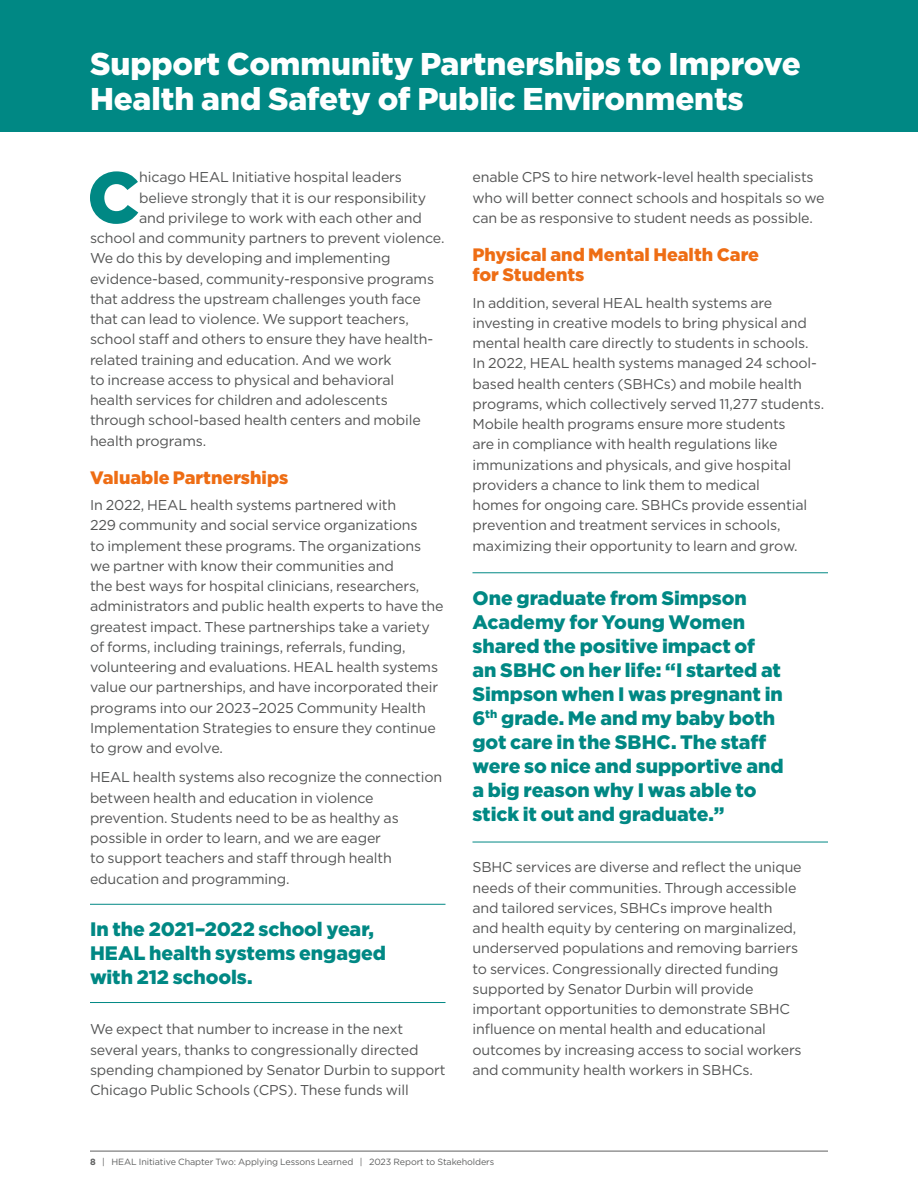
<style>
.page{position:relative;width:918px;height:1188px;background:#fff}
.page>*{position:absolute;margin:0;border:0;box-sizing:border-box;transform-origin:0 0}
.Body_reg{font:900 72.15px "Gotham";color:#008884}
.Headline_A{font:900 31.5px/34.5px "Gotham";letter-spacing:-.005em;color:#fff}
.Body_CALLOUT{font:900 19.5px/24px "Gotham";letter-spacing:-.005em;color:#008884}
.Subhead_1{font:900 18px/20.2px "Gotham";color:#ee6d14}
.Body_reg-2{font:14.25px/20.2px "Gotham";letter-spacing:-.01em;color:#535454}
.t1{font:9px "Gotham";letter-spacing:-.01em;color:#5f6060}
.s1{font-weight:700}
</style>
<div class="page">
<hr style="left:90px;top:1151px;width:738px;height:1px;background:#5f6060">
<div style="left:0;top:0;width:918px;height:132px;background:#008884"></div>
<hr style="left:90px;top:904px;width:356px;height:1px;background:#008884">
<hr style="left:90px;top:1002px;width:356px;height:1px;background:#008884">
<hr style="left:472px;top:572px;width:356px;height:1px;background:#008884">
<hr style="left:472px;top:842px;width:356px;height:1px;background:#008884">
<p class="Headline_A" style="left:90px;top:47px;width:712px">Support Community Partnerships to Improve<br>Health and Safety of Public Environments</p>
<p class="Body_reg" style="left:87px;top:148px;width:54px">C</p>
<p class="Body_reg-2" style="left:139px;top:167px;width:264px">hicago HEAL Initiative hospital leaders</p>
<p class="Body_reg-2" style="left:139px;top:187px;width:289px">believe strongly that it is our responsibility</p>
<p class="Body_reg-2" style="left:139px;top:207px;width:284px">and privilege to work with each other and</p>
<p class="Body_reg-2" style="left:90px;top:228px;width:356px">school and community partners to prevent violence.</p>
<p class="Body_reg-2" style="left:90px;top:248px;width:302px">We do this by developing and implementing</p>
<p class="Body_reg-2" style="left:90px;top:268px;width:346px">evidence-based, community-responsive programs</p>
<p class="Body_reg-2" style="left:90px;top:288px;width:332px">that address the upstream challenges youth face</p>
<p class="Body_reg-2" style="left:90px;top:309px;width:320px">that can lead to violence. We support teachers,</p>
<p class="Body_reg-2" style="left:90px;top:329px;width:345px">school staff and others to ensure they have health-</p>
<p class="Body_reg-2" style="left:90px;top:349px;width:303px">related training and education. And we work</p>
<p class="Body_reg-2" style="left:90px;top:369px;width:306px">to increase access to physical and behavioral</p>
<p class="Body_reg-2" style="left:90px;top:390px;width:299px">health services for children and adolescents</p>
<p class="Body_reg-2" style="left:90px;top:410px;width:332px">through school-based health centers and mobile</p>
<p class="Body_reg-2" style="left:90px;top:430px;width:118px">health programs.</p>
<p class="Subhead_1" style="left:90px;top:467px;width:200px">Valuable Partnerships</p>
<p class="Body_reg-2" style="left:90px;top:495px;width:355px">In 2022, HEAL health systems partnered with<br>229 community and social service organizations<br>to implement these programs. The organizations we partner with know their communities and<br>the best ways for hospital clinicians, researchers, administrators and public health experts to have the greatest impact. These partnerships take a variety of forms, including trainings, referrals, funding, volunteering and evaluations. HEAL health systems value our partnerships, and have incorporated their programs into our 2023–2025 Community Health Implementation Strategies to ensure they continue to grow and evolve.</p>
<p class="Body_reg-2" style="left:90px;top:767px;width:354px">HEAL health systems also recognize the connection between health and education in violence prevention. Students need to be as healthy as possible in order to learn, and we are eager<br>to support teachers and staff through health education and programming.</p>
<p class="Body_CALLOUT" style="left:90px;top:917px;width:298px">In the 2021–2022 school year,<br>HEAL health systems engaged with 212 schools.</p>
<p class="Body_reg-2" style="left:90px;top:1019px;width:357px">We expect that number to increase in the next several years, thanks to congressionally directed spending championed by Senator Durbin to support Chicago Public Schools (CPS). These funds will</p>
<p class="Body_reg-2" style="left:472px;top:167px;width:354px">enable CPS to hire network-level health specialists who will better connect schools and hospitals so we can be as responsive to student needs as possible.</p>
<p class="Subhead_1" style="left:472px;top:244px;width:288px">Physical and Mental Health Care for Students</p>
<p class="Body_reg-2" style="left:472px;top:292px;width:353px">In addition, several HEAL health systems are investing in creative models to bring physical and mental health care directly to students in schools.<br>In 2022, HEAL health systems managed 24 school&shy;based health centers (SBHCs) and mobile health programs, which collectively served 11,277 students.<br>Mobile health programs ensure more students<br>are in compliance with health regulations like immunizations and physicals, and give hospital providers a chance to link them to medical<br>homes for ongoing care. SBHCs provide essential prevention and treatment services in schools, maximizing their opportunity to learn and grow.</p>
<p class="Body_CALLOUT" style="left:472px;top:586px;width:313px">One graduate from Simpson<br>Academy for Young Women shared the positive impact of an SBHC on her life: “I started at<br>Simpson when I was pregnant in<br>6<sup>th</sup> grade. Me and my baby both got care in the SBHC. The staff were so nice and supportive and a big reason why I was able to stick it out and graduate.”</p>
<p class="Body_reg-2" style="left:472px;top:857px;width:331px">SBHC services are diverse and reflect the unique needs of their communities. Through accessible and tailored services, SBHCs improve health and health equity by centering on marginalized, underserved populations and removing barriers to services. Congressionally directed funding supported by Senator Durbin will provide important opportunities to demonstrate SBHC influence on mental health and educational outcomes by increasing access to social workers and community health workers in SBHCs.</p>
<p class="t1" style="left:90px;top:1156px;width:406px"><span class="s1">8</span> | HEAL Initiative Chapter Two: Applying Lessons Learned | 2023 Report to Stakeholders</p>
</div>
